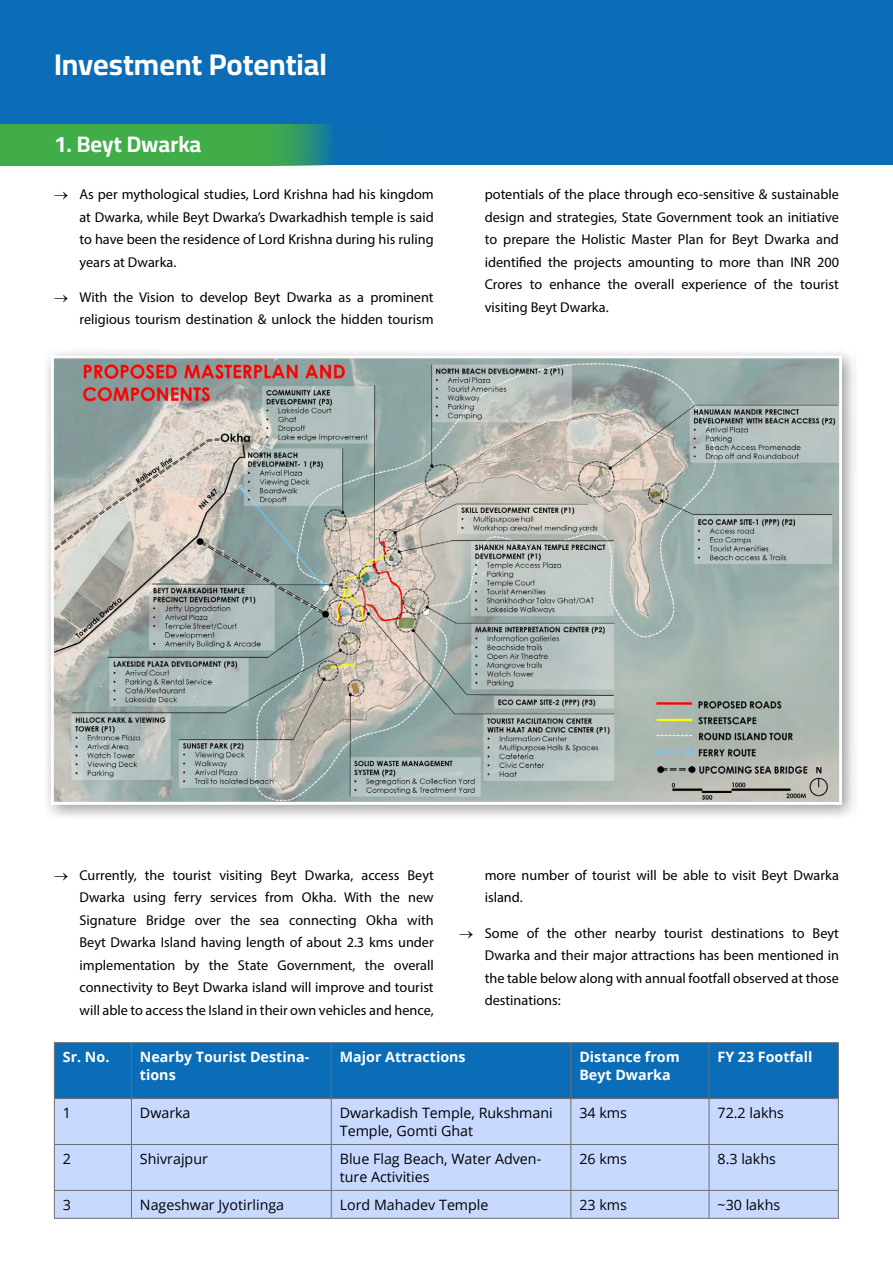
<style>
.page{position:relative;width:893px;height:1263px;background:#fff}
.page>*{position:absolute;margin:0;border:0;box-sizing:border-box;transform-origin:0 0}
.t1{font:30px "Cairo";color:#fff}
.t2{font:22.5px "Cairo";color:#fff}
.t3{font:14.25px/22.5px "Myriad Pro";color:#000;text-align:justify}
.t4{font:14.25px/18px "Open Sans";color:#000}
.t5{font:700 14.25px/18px "Open Sans";color:#fff}
</style>
<div class="page">
<div style="left:0;top:0;width:893px;height:165px;background:#0b6db7"></div>
<svg style="left:0;top:124px;width:333px;height:42px;background:#3da850"></svg>
<div style="left:42px;top:347px;width:817px;height:475px;background:#000;opacity:.4"></div>
<img style="left:55px;top:359px;width:783px;height:442px">
<div style="left:51px;top:355px;width:791px;height:450px;border:3px solid #fff"></div>
<div style="left:55px;top:1145px;width:783px;height:73px;background:#c7d9ff"></div>
<svg style="left:55px;top:1043px;width:783px;height:101px;background:#5f9dd6"></svg>
<hr style="left:54px;top:1099px;width:1px;height:45px;background:#6d6e71">
<hr style="left:131px;top:1099px;width:1px;height:45px;background:#6d6e71">
<hr style="left:331px;top:1099px;width:1px;height:45px;background:#6d6e71">
<hr style="left:570px;top:1099px;width:1px;height:45px;background:#6d6e71">
<hr style="left:709px;top:1099px;width:1px;height:45px;background:#6d6e71">
<hr style="left:838px;top:1099px;width:1px;height:45px;background:#6d6e71">
<hr style="left:54px;top:1144px;width:77px;height:1px;background:#6d6e71">
<hr style="left:54px;top:1145px;width:1px;height:45px;background:#6d6e71">
<hr style="left:131px;top:1144px;width:200px;height:1px;background:#6d6e71">
<hr style="left:131px;top:1145px;width:1px;height:45px;background:#6d6e71">
<hr style="left:331px;top:1144px;width:240px;height:1px;background:#6d6e71">
<hr style="left:331px;top:1145px;width:1px;height:45px;background:#6d6e71">
<hr style="left:571px;top:1144px;width:138px;height:1px;background:#6d6e71">
<hr style="left:570px;top:1145px;width:1px;height:45px;background:#6d6e71">
<hr style="left:709px;top:1144px;width:130px;height:1px;background:#6d6e71">
<hr style="left:709px;top:1145px;width:1px;height:45px;background:#6d6e71">
<hr style="left:838px;top:1145px;width:1px;height:45px;background:#6d6e71">
<hr style="left:54px;top:1190px;width:77px;height:1px;background:#6d6e71">
<svg style="left:54px;top:1191px;width:1px;height:27px"></svg>
<hr style="left:131px;top:1190px;width:200px;height:1px;background:#6d6e71">
<svg style="left:131px;top:1191px;width:1px;height:27px"></svg>
<hr style="left:331px;top:1190px;width:240px;height:1px;background:#6d6e71">
<svg style="left:331px;top:1191px;width:1px;height:27px"></svg>
<hr style="left:571px;top:1190px;width:138px;height:1px;background:#6d6e71">
<svg style="left:570px;top:1191px;width:1px;height:27px"></svg>
<hr style="left:709px;top:1190px;width:130px;height:1px;background:#6d6e71">
<svg style="left:709px;top:1191px;width:1px;height:27px"></svg>
<svg style="left:838px;top:1191px;width:1px;height:27px"></svg>
<hr style="left:54px;top:1218px;width:77px;height:1px;background:#6d6e71">
<hr style="left:131px;top:1218px;width:200px;height:1px;background:#6d6e71">
<hr style="left:331px;top:1218px;width:240px;height:1px;background:#6d6e71">
<hr style="left:571px;top:1218px;width:138px;height:1px;background:#6d6e71">
<hr style="left:709px;top:1218px;width:130px;height:1px;background:#6d6e71">
<hr style="left:54px;top:1042px;width:77px;height:1px;background:#6d6e71">
<hr style="left:54px;top:1043px;width:1px;height:55px;background:#6d6e71">
<hr style="left:131px;top:1042px;width:200px;height:1px;background:#6d6e71">
<hr style="left:131px;top:1043px;width:1px;height:55px;background:#6d6e71">
<hr style="left:331px;top:1042px;width:240px;height:1px;background:#6d6e71">
<hr style="left:331px;top:1043px;width:1px;height:55px;background:#6d6e71">
<hr style="left:571px;top:1042px;width:138px;height:1px;background:#6d6e71">
<hr style="left:570px;top:1043px;width:1px;height:55px;background:#6d6e71">
<hr style="left:709px;top:1042px;width:130px;height:1px;background:#6d6e71">
<hr style="left:709px;top:1043px;width:1px;height:55px;background:#6d6e71">
<hr style="left:838px;top:1043px;width:1px;height:55px;background:#6d6e71">
<hr style="left:54px;top:1098px;width:77px;height:1px;background:#6d6e71">
<hr style="left:131px;top:1098px;width:200px;height:1px;background:#6d6e71">
<hr style="left:331px;top:1098px;width:240px;height:1px;background:#6d6e71">
<hr style="left:571px;top:1098px;width:138px;height:1px;background:#6d6e71">
<hr style="left:709px;top:1098px;width:130px;height:1px;background:#6d6e71">
<h1 class="t1" style="left:54px;top:42px;width:275px">Investment Potential</h1>
<h2 class="t2" style="left:54px;top:127px;width:149px">1. Beyt Dwarka</h2>
<p class="t3" style="left:80px;top:183px;width:356px;text-indent:-26px">→ As per mythological studies, Lord Krishna had his kingdom at Dwarka, while Beyt Dwarka’s Dwarkadhish temple is said to have been the residence of Lord Krishna during his ruling years at Dwarka.</p>
<p class="t3" style="left:54px;top:286px;width:381px;text-align:right">→ With the Vision to develop Beyt Dwarka as a prominent religious tourism destination &amp; unlock the hidden tourism</p>
<p class="t3" style="left:485px;top:183px;width:356px">potentials of the place through eco-sensitive &amp; sustainable design and strategies, State Government took an initiative to prepare the Holistic Master Plan for Beyt Dwarka and identified the projects amounting to more than INR 200<br>Crores to enhance the overall experience of the tourist visiting Beyt Dwarka.</p>
<p class="t3" style="left:80px;top:864px;width:356px;text-indent:-26px">→ Currently, the tourist visiting Beyt Dwarka, access Beyt Dwarka using ferry services from Okha. With the new Signature Bridge over the sea connecting Okha with Beyt Dwarka Island having length of about 2.3 kms under implementation by the State Government, the overall connectivity to Beyt Dwarka island will improve and tourist will able to access the Island in their own vehicles and hence,</p>
<p class="t3" style="left:485px;top:864px;width:356px">more number of tourist will be able to visit Beyt Dwarka island.</p>
<p class="t3" style="left:485px;top:921px;width:356px;text-indent:-26px">→ Some of the other nearby tourist destinations to Beyt Dwarka and their major attractions has been mentioned in the table below along with annual footfall observed at those destinations:</p>
<p class="t5" style="left:63px;top:1047px;width:48px">Sr. No.</p>
<p class="t5" style="left:140px;top:1047px;width:171px">Nearby Tourist Destina&shy;tions</p>
<p class="t5" style="left:340px;top:1047px;width:127px">Major Attractions</p>
<p class="t5" style="left:579px;top:1047px;width:102px">Distance from<br>Beyt Dwarka</p>
<p class="t5" style="left:717px;top:1047px;width:96px">FY 23 Footfall</p>
<p class="t4" style="left:63px;top:1103px;width:10px">1</p>
<p class="t4" style="left:140px;top:1103px;width:52px">Dwarka</p>
<p class="t4" style="left:340px;top:1103px;width:214px">Dwarkadish Temple, Rukshmani<br>Temple, Gomti Ghat</p>
<p class="t4" style="left:579px;top:1103px;width:49px">34 kms</p>
<p class="t4" style="left:717px;top:1103px;width:68px">72.2 lakhs</p>
<p class="t4" style="left:63px;top:1149px;width:10px">2</p>
<p class="t4" style="left:140px;top:1149px;width:69px">Shivrajpur</p>
<p class="t4" style="left:340px;top:1149px;width:203px">Blue Flag Beach, Water Adven&shy;ture Activities</p>
<p class="t4" style="left:579px;top:1149px;width:49px">26 kms</p>
<p class="t4" style="left:717px;top:1149px;width:60px">8.3 lakhs</p>
<p class="t4" style="left:63px;top:1195px;width:10px">3</p>
<p class="t4" style="left:140px;top:1195px;width:146px">Nageshwar Jyotirlinga</p>
<p class="t4" style="left:340px;top:1195px;width:150px">Lord Mahadev Temple</p>
<p class="t4" style="left:579px;top:1195px;width:49px">23 kms</p>
<p class="t4" style="left:717px;top:1195px;width:64px">~30 lakhs</p>
</div>
